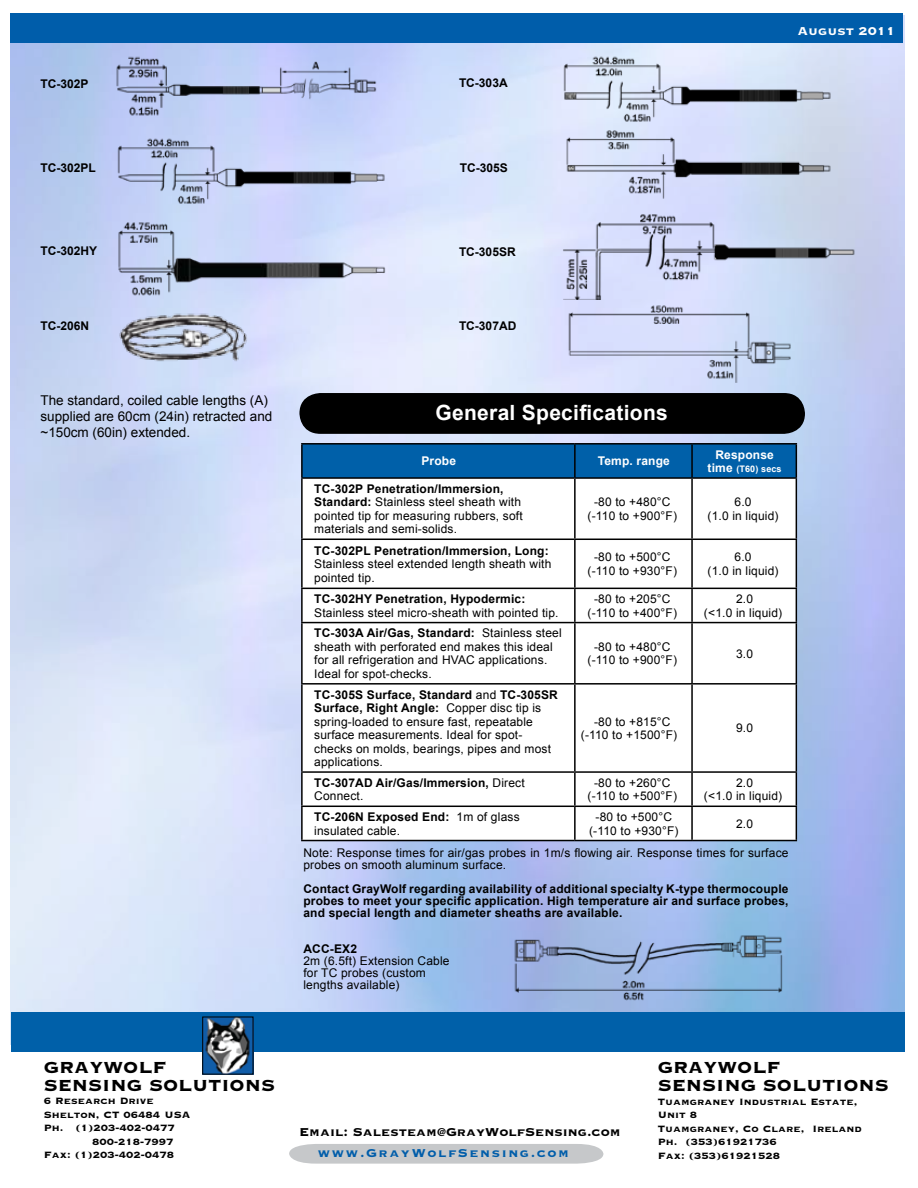
<style>
.page{position:relative;width:918px;height:1188px;background:#fff}
.page>*{position:absolute;margin:0;border:0;box-sizing:border-box;transform-origin:0 0}
.t1{font:21px/18px "Copperplate Gothic Std 33 BC";color:#000}
.t2{font:700 21px "Arial";letter-spacing:.015em;color:#fff}
.t3{font:15px "Copperplate Gothic Std 33 BC";color:#000}
.t4{font:15px "Copperplate Gothic Std 33 BC";letter-spacing:.105em;color:#005daa}
.t5{font:15px "Copperplate Gothic Std 33 BC";color:#fff}
.t6{font:13.5px/16.2px "Arial";color:#000}
.t7{font:12px/13.5px "Arial";letter-spacing:.015em;color:#000;text-align:center}
.t8{font:700 12px/12px "Arial";letter-spacing:.015em;color:#000}
.t9{font:12px/13.5px "Copperplate Gothic Std 33 BC";color:#000}
.t10{font:700 12px "Arial";letter-spacing:.015em;color:#fff}
.t11{font:700 9px "Arial";letter-spacing:.015em;color:#fff}
.s1{font-size:12px}
.s2{font-weight:700}
.s3{font-weight:400}
</style>
<div class="page">
<img style="left:11px;top:16px;width:893px;height:996px">
<div style="left:11px;top:1012px;width:893px;height:40px;background:#0060a9"></div>
<img style="left:204px;top:1019px;width:47px;height:54px">
<svg style="left:289px;top:1144px;width:314px;height:20px;background:#c8cacc"></svg>
<img style="left:560px;top:48px;width:276px;height:79px">
<svg style="left:299px;top:392px;width:507px;height:43px;background:#0e0f11"></svg>
<div style="left:303px;top:445px;width:493px;height:32px;background:#0060a9"></div>
<svg style="left:303px;top:479px;width:493px;height:361px"></svg>
<hr style="left:301px;top:443px;width:274px;height:2px;background:#000">
<hr style="left:301px;top:445px;width:2px;height:32px;background:#000">
<hr style="left:575px;top:443px;width:117px;height:2px;background:#000">
<hr style="left:574px;top:445px;width:2px;height:32px;background:#000">
<hr style="left:692px;top:443px;width:105px;height:2px;background:#000">
<hr style="left:691px;top:445px;width:2px;height:32px;background:#000">
<hr style="left:796px;top:445px;width:1px;height:32px;background:#000">
<hr style="left:301px;top:477px;width:274px;height:2px;background:#000">
<hr style="left:301px;top:479px;width:2px;height:60px;background:#000">
<hr style="left:575px;top:477px;width:117px;height:2px;background:#000">
<hr style="left:574px;top:479px;width:2px;height:60px;background:#000">
<hr style="left:692px;top:477px;width:105px;height:2px;background:#000">
<hr style="left:691px;top:479px;width:2px;height:60px;background:#000">
<hr style="left:796px;top:479px;width:1px;height:60px;background:#000">
<hr style="left:301px;top:539px;width:274px;height:1px;background:#000">
<hr style="left:301px;top:540px;width:2px;height:48px;background:#000">
<hr style="left:575px;top:539px;width:117px;height:1px;background:#000">
<hr style="left:574px;top:540px;width:2px;height:48px;background:#000">
<hr style="left:692px;top:539px;width:105px;height:1px;background:#000">
<hr style="left:691px;top:540px;width:2px;height:48px;background:#000">
<hr style="left:796px;top:540px;width:1px;height:48px;background:#000">
<hr style="left:301px;top:588px;width:274px;height:1px;background:#000">
<hr style="left:301px;top:589px;width:2px;height:33px;background:#000">
<hr style="left:575px;top:588px;width:117px;height:1px;background:#000">
<hr style="left:574px;top:589px;width:2px;height:33px;background:#000">
<hr style="left:692px;top:588px;width:105px;height:1px;background:#000">
<hr style="left:691px;top:589px;width:2px;height:33px;background:#000">
<hr style="left:796px;top:589px;width:1px;height:33px;background:#000">
<hr style="left:301px;top:622px;width:274px;height:1px;background:#000">
<hr style="left:301px;top:623px;width:2px;height:60px;background:#000">
<hr style="left:575px;top:622px;width:117px;height:1px;background:#000">
<hr style="left:574px;top:623px;width:2px;height:60px;background:#000">
<hr style="left:692px;top:622px;width:105px;height:1px;background:#000">
<hr style="left:691px;top:623px;width:2px;height:60px;background:#000">
<hr style="left:796px;top:623px;width:1px;height:60px;background:#000">
<hr style="left:301px;top:683px;width:274px;height:2px;background:#000">
<hr style="left:301px;top:685px;width:2px;height:86px;background:#000">
<hr style="left:575px;top:683px;width:117px;height:2px;background:#000">
<hr style="left:574px;top:685px;width:2px;height:86px;background:#000">
<hr style="left:692px;top:683px;width:105px;height:2px;background:#000">
<hr style="left:691px;top:685px;width:2px;height:86px;background:#000">
<hr style="left:796px;top:685px;width:1px;height:86px;background:#000">
<hr style="left:301px;top:771px;width:274px;height:2px;background:#000">
<hr style="left:301px;top:773px;width:2px;height:33px;background:#000">
<hr style="left:575px;top:771px;width:117px;height:2px;background:#000">
<hr style="left:574px;top:773px;width:2px;height:33px;background:#000">
<hr style="left:692px;top:771px;width:105px;height:2px;background:#000">
<hr style="left:691px;top:773px;width:2px;height:33px;background:#000">
<hr style="left:796px;top:773px;width:1px;height:33px;background:#000">
<hr style="left:301px;top:806px;width:274px;height:1px;background:#000">
<hr style="left:301px;top:807px;width:2px;height:33px;background:#000">
<hr style="left:575px;top:806px;width:117px;height:1px;background:#000">
<hr style="left:574px;top:807px;width:2px;height:33px;background:#000">
<hr style="left:692px;top:806px;width:105px;height:1px;background:#000">
<hr style="left:691px;top:807px;width:2px;height:33px;background:#000">
<hr style="left:796px;top:807px;width:1px;height:33px;background:#000">
<hr style="left:301px;top:840px;width:274px;height:1px;background:#000">
<hr style="left:575px;top:840px;width:117px;height:1px;background:#000">
<hr style="left:692px;top:840px;width:105px;height:1px;background:#000">
<img style="left:113px;top:310px;width:147px;height:61px">
<img style="left:559px;top:128px;width:277px;height:75px">
<img style="left:562px;top:212px;width:296px;height:87px">
<img style="left:507px;top:931px;width:276px;height:74px">
<img style="left:113px;top:216px;width:276px;height:84px">
<img style="left:113px;top:130px;width:276px;height:78px">
<img style="left:113px;top:48px;width:289px;height:73px">
<img style="left:560px;top:302px;width:236px;height:80px">
<div style="left:11px;top:14px;width:892px;height:29px;background:#005daa"></div>
<p class="t8" style="left:41px;top:78px;width:50px">TC-302P</p>
<p class="t8" style="left:459px;top:77px;width:50px">TC-303A</p>
<p class="t5" style="left:797px;top:23px;width:99px">August 2011</p>
<p class="t8" style="left:41px;top:162px;width:57px">TC-302PL</p>
<p class="t8" style="left:460px;top:162px;width:50px">TC-305S</p>
<p class="t8" style="left:40px;top:245px;width:58px">TC-302HY</p>
<p class="t8" style="left:41px;top:321px;width:50px">TC-206N</p>
<p class="t6" style="left:40px;top:392px;width:233px">The standard, coiled cable lengths (A) supplied are 60cm (24in) retracted and ~150cm (60in) extended.</p>
<p class="t8" style="left:459px;top:246px;width:58px">TC-305SR</p>
<p class="t8" style="left:459px;top:320px;width:59px">TC-307AD</p>
<h1 class="t2" style="left:436px;top:399px;width:234px">General Specifications</h1>
<p class="t10" style="left:421px;top:453px;width:36px">Probe</p>
<p class="t10" style="left:598px;top:453px;width:74px">Temp. range</p>
<p class="t10" style="left:715px;top:446px;width:60px">Response</p>
<p class="t11" style="left:708px;top:463px;width:75px"><span class="s1">time</span> (T60) secs</p>
<p class="t7" style="left:314px;top:482px;width:210px;text-align:left"><span class="s2">TC-302P Penetration/Immersion, Standard:</span> Stainless steel sheath with pointed tip for measuring rubbers, soft materials and semi-solids.</p>
<p class="t7" style="left:588px;top:495px;width:91px">-80 to +480°C (-110 to +900°F)</p>
<p class="t7" style="left:708px;top:495px;width:73px">6.0<br>(1.0 in liquid)</p>
<p class="t8" style="left:314px;top:545px;width:236px">TC-302PL Penetration/Immersion, Long:</p>
<p class="t7" style="left:314px;top:557px;width:239px;text-align:left">Stainless steel extended length sheath with pointed tip.</p>
<p class="t7" style="left:588px;top:551px;width:91px">-80 to +500°C (-110 to +930°F)</p>
<p class="t7" style="left:708px;top:551px;width:73px">6.0<br>(1.0 in liquid)</p>
<p class="t8" style="left:314px;top:593px;width:213px">TC-302HY Penetration, Hypodermic:</p>
<p class="t7" style="left:314px;top:606px;width:246px">Stainless steel micro-sheath with pointed tip.</p>
<p class="t7" style="left:588px;top:592px;width:91px">-80 to +205°C (-110 to +400°F)</p>
<p class="t7" style="left:704px;top:592px;width:80px">2.0<br>(&lt;1.0 in liquid)</p>
<p class="t7" style="left:314px;top:626px;width:249px;text-align:left"><span class="s2">TC-303A Air/Gas, Standard:</span> Stainless steel sheath with perforated end makes this ideal for all refrigeration and HVAC applications.<br>Ideal for spot-checks.</p>
<p class="t7" style="left:314px;top:688px;width:245px;text-align:left"><span class="s2">TC-305S Surface, Standard</span> and <span class="s2">TC-305SR Surface, Right Angle:</span> Copper disc tip is spring-loaded to ensure fast, repeatable surface measurements. Ideal for spot&shy;checks on molds, bearings, pipes and most applications.</p>
<p class="t7" style="left:588px;top:640px;width:91px">-80 to +480°C (-110 to +900°F)</p>
<p class="t7" style="left:736px;top:647px;width:19px">3.0</p>
<p class="t7" style="left:581px;top:715px;width:98px">-80 to +815°C (-110 to +1500°F)</p>
<p class="t7" style="left:736px;top:721px;width:19px">9.0</p>
<p class="t8" style="left:314px;top:776px;width:212px;line-height:13.5px">TC-307AD Air/Gas/Immersion, <span class="s3">Direct<br>Connect.</span></p>
<p class="t7" style="left:588px;top:776px;width:91px">-80 to +260°C (-110 to +500°F)</p>
<p class="t7" style="left:704px;top:776px;width:80px">2.0<br>(&lt;1.0 in liquid)</p>
<p class="t7" style="left:314px;top:810px;width:207px;text-align:left"><span class="s2">TC-206N Exposed End:</span> 1m of glass insulated cable.</p>
<p class="t7" style="left:589px;top:810px;width:91px">-80 to +500°C (-110 to +930°F)</p>
<p class="t7" style="left:736px;top:817px;width:19px">2.0</p>
<p class="t7" style="left:303px;top:847px;width:487px;line-height:12px;text-align:left">Note: Response times for air/gas probes in 1m/s flowing air. Response times for surface probes on smooth aluminum surface.</p>
<p class="t8" style="left:303px;top:883px;width:487px;text-align:justify">Contact GrayWolf regarding availability of additional specialty K-type thermocouple probes to meet your specific application. High temperature air and surface probes, and special length and diameter sheaths are available.</p>
<p class="t8" style="left:303px;top:943px;width:55px">ACC-EX2</p>
<p class="t7" style="left:303px;top:955px;width:148px;line-height:12px;text-align:left">2m (6.5ft) Extension Cable for TC probes (custom lengths available)</p>
<h1 class="t1" style="left:44px;top:1058px;width:230px">Graywolf<br>Sensing Solutions</h1>
<p class="t9" style="left:44px;top:1094px;width:112px">6 Research Drive</p>
<p class="t9" style="left:44px;top:1108px;width:147px">Shelton, CT 06484 U SA</p>
<p class="t9" style="left:44px;top:1121px;width:133px">Ph. (1)203-402-0477</p>
<p class="t9" style="left:92px;top:1135px;width:83px">800-218-7997</p>
<p class="t9" style="left:44px;top:1148px;width:132px">Fax: (1)203-402-0478</p>
<p class="t3" style="left:299px;top:1124px;width:323px">Email: Salesteam@GrayWolfSensing.com</p>
<p class="t4" style="left:318px;top:1145px;width:253px">www.GrayWolfSensing.com</p>
<h1 class="t1" style="left:658px;top:1059px;width:230px">Graywolf<br>Sensing Solutions</h1>
<p class="t9" style="left:658px;top:1095px;width:206px">Tuamgraney I ndustrial Estate,<br>Unit 8<br>Tuamgraney, Co Clare, I reland<br>Ph. (353)61921736<br>Fax: (353)61921528</p>
</div>
